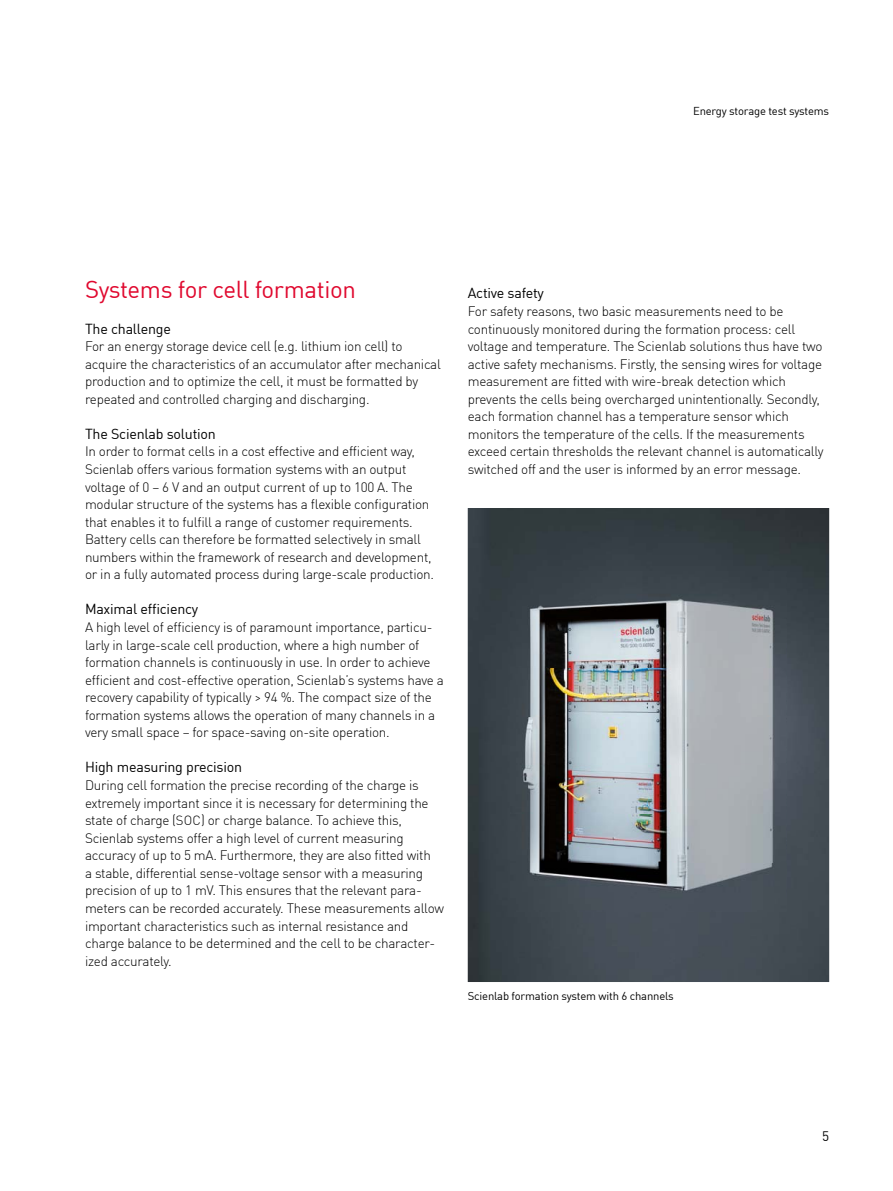
<style>
.page{position:relative;width:893px;height:1191px;background:#fff}
.page>*{position:absolute;margin:0;border:0;box-sizing:border-box;transform-origin:0 0}
.t1{font:24px "Scien Lab DIN Offc Pro";letter-spacing:-.015em;color:#e0082e}
.t2{font:14.25px "Scien Lab DIN Offc Pro";letter-spacing:-.015em;color:#000}
.t3{font:300 13.5px/17.5px "Scien Lab DIN Offc Pro";letter-spacing:-.02em;color:#000}
.t4{font:13.5px "Scien Lab DIN Offc Pro";color:#000}
.t5{font:11.25px "Scien Lab DIN Offc Pro";letter-spacing:-.015em;color:#000}
.s1{font-size:13.2px}
</style>
<div class="page">
<img style="left:468px;top:508px;width:361px;height:474px">
<img style="left:510px;top:571px;width:277px;height:340px">
<p class="t5" style="left:693px;top:102px;width:138px">Energy storage test systems</p>
<h1 class="t1" style="left:85px;top:271px;width:272px">Systems for cell formation</h1>
<p class="t2" style="left:85px;top:317px;width:87px">The challenge</p>
<p class="t3" style="left:85px;top:336px;width:357px">For an energy storage device cell (e.g. lithium ion cell) to acquire the characteristics of an accumulator after mechanical production and to optimize the cell, it must be formatted by repeated and controlled charging and discharging.</p>
<p class="t2" style="left:85px;top:422px;width:132px">The Scienlab solution</p>
<p class="t3" style="left:85px;top:441px;width:351px">In order to format cells in a cost effective and efficient way, Scienlab offers various formation systems with an output voltage of 0 – 6 V and an output current of up to 100 A. The modular structure of the systems has a flexible configuration that enables it to fulfill a range of customer requirements.<br>Battery cells can therefore be formatted selectively in small numbers within the framework of research and development, or in a fully automated process during large-scale production.</p>
<p class="t2" style="left:85px;top:598px;width:115px">Maximal efficiency</p>
<p class="t3" style="left:85px;top:617px;width:360px">A high level of efficiency is of paramount importance, particu&shy;larly in large-scale cell production, where a high number of formation channels is continuously in use. In order to achieve efficient and cost-effective operation, Scienlab’s systems have a recovery capability of typically &gt; 94 %. The compact size of the formation systems allows the operation of many channels in a very small space – for space-saving on-site operation.</p>
<p class="t2" style="left:85px;top:756px;width:159px">High measuring precision</p>
<p class="t3" style="left:85px;top:775px;width:361px">During cell formation the precise recording of the charge is extremely important since it is necessary for determining the state of charge (<span class="s1">SOC</span>) or charge balance. To achieve this, Scienlab systems offer a high level of current measuring accuracy of up to 5 mA. Furthermore, they are also fitted with<br>a stable, differential sense-voltage sensor with a measuring precision of up to 1 mV. This ensures that the relevant para&shy;meters can be recorded accurately. These measurements allow important characteristics such as internal resistance and charge balance to be determined and the cell to be character&shy;ized accurately.</p>
<p class="t2" style="left:468px;top:282px;width:78px">Active safety</p>
<p class="t3" style="left:468px;top:301px;width:357px">For safety reasons, two basic measurements need to be continuously monitored during the formation process: cell voltage and temperature. The Scienlab solutions thus have two active safety mechanisms. Firstly, the sensing wires for voltage measurement are fitted with wire-break detection which prevents the cells being overcharged unintentionally. Secondly, each formation channel has a temperature sensor which monitors the temperature of the cells. If the measurements exceed certain thresholds the relevant channel is automatically switched off and the user is informed by an error message.</p>
<p class="t5" style="left:468px;top:986px;width:208px">Scienlab formation system with 6 channels</p>
<p class="t4" style="left:822px;top:1125px;width:9px">5</p>
</div>
